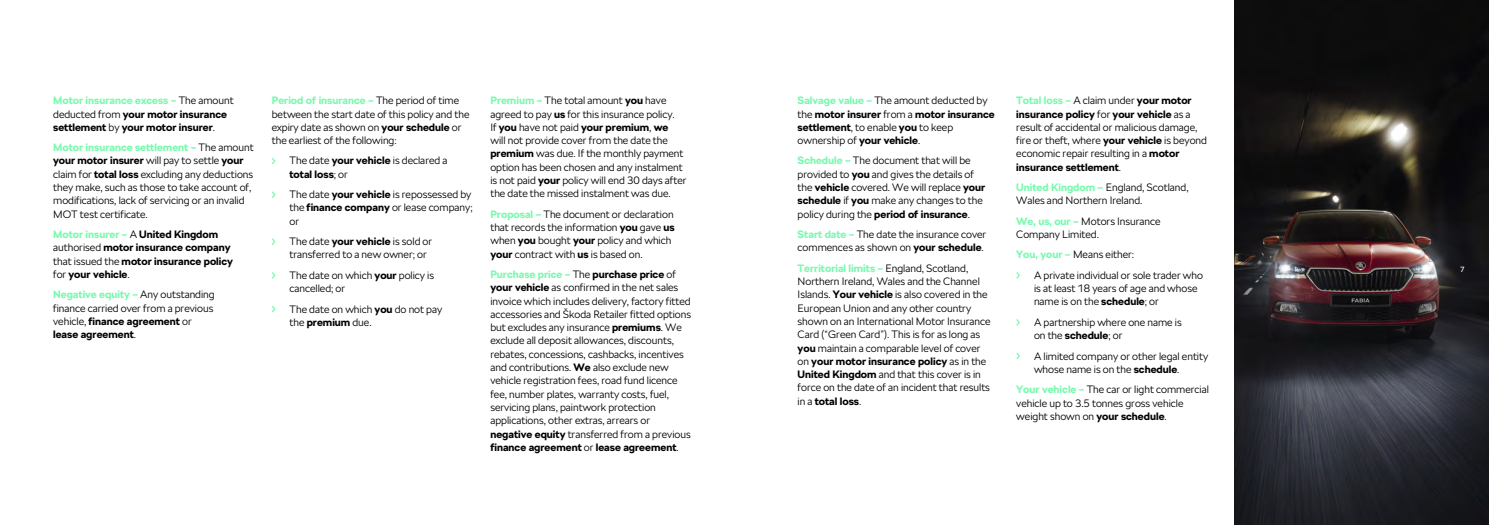
<style>
.page{position:relative;width:1489px;height:525px;background:#fff}
.page>*{position:absolute;margin:0;border:0;box-sizing:border-box;transform-origin:0 0}
.t1{font:300 10.62px/13.2px "SKODA Next";color:#000}
.t2{font:700 10.62px/13.2px "SKODA Next";color:#000}
.t3{font:7.5px "SKODA Next";color:#fff}
.s1{color:#78faae}
.s2{font-weight:300}
.s3{font-weight:700;color:#78faae}
.s4{font-weight:700}
</style>
<div class="page">
<svg style="left:272px;top:157px;width:3px;height:7px"></svg>
<svg style="left:272px;top:191px;width:3px;height:7px"></svg>
<svg style="left:272px;top:238px;width:3px;height:7px"></svg>
<svg style="left:272px;top:272px;width:3px;height:7px"></svg>
<svg style="left:272px;top:305px;width:3px;height:7px"></svg>
<svg style="left:1016px;top:272px;width:3px;height:7px"></svg>
<svg style="left:1016px;top:319px;width:3px;height:6px"></svg>
<svg style="left:1016px;top:352px;width:3px;height:7px"></svg>
<img style="left:1234px;top:0;width:254px;height:524px">
<p class="t2" style="left:53px;top:94px;width:182px"><span class="s1">Motor insurance excess –</span> <span class="s2">The amount deducted from</span> your motor insurance settlement <span class="s2">by</span> your motor insurer<span class="s2">.</span></p>
<p class="t1" style="left:53px;top:141px;width:202px"><span class="s3">Motor insurance settlement –</span> The amount <span class="s4">your motor insurer</span> will pay to settle <span class="s4">your </span>claim for <span class="s4">total loss</span> excluding any deductions they make, such as those to take account of, modifications, lack of servicing or an invalid MOT test certificate.</p>
<p class="t2" style="left:53px;top:228px;width:181px"><span class="s1">Motor insurer –</span> <span class="s2">A</span> United Kingdom <span class="s2">authorised</span> motor insurance company <span class="s2">that issued the</span> motor insurance policy <span class="s2">for</span> your vehicle<span class="s2">.</span></p>
<p class="t1" style="left:53px;top:288px;width:163px"><span class="s3">Negative equity –</span> Any outstanding finance carried over from a previous vehicle, <span class="s4">finance agreement</span> or <span class="s4">lease agreement</span>.</p>
<p class="t1" style="left:272px;top:94px;width:199px"><span class="s3">Period of insurance –</span> The period of time between the start date of this policy and the expiry date as shown on <span class="s4">your schedule</span> or the earliest of the following:</p>
<p class="t1" style="left:289px;top:154px;width:159px">The date <span class="s4">your vehicle</span> is declared a <span class="s4">total loss</span>; or</p>
<p class="t1" style="left:289px;top:188px;width:185px;text-align:justify">The date <span class="s4">your vehicle</span> is repossessed by the <span class="s4">finance company</span> or lease company; or</p>
<p class="t1" style="left:289px;top:235px;width:144px">The date <span class="s4">your vehicle</span> is sold or transferred to a new owner; or</p>
<p class="t1" style="left:289px;top:268px;width:146px">The date on which <span class="s4">your</span> policy is cancelled; or</p>
<p class="t1" style="left:289px;top:302px;width:154px">The date on which <span class="s4">you</span> do not pay the <span class="s4">premium</span> due.</p>
<p class="t1" style="left:490px;top:94px;width:198px"><span class="s3">Premium –</span> The total amount <span class="s4">you</span> have agreed to pay <span class="s4">us</span> for this insurance policy.<br>If <span class="s4">you</span> have not paid <span class="s4">your premium</span>, <span class="s4">we<br></span>will not provide cover from the date the <span class="s4">premium</span> was due. If the monthly payment option has been chosen and any instalment is not paid <span class="s4">your</span> policy will end 30 days after the date the missed instalment was due.</p>
<p class="t1" style="left:490px;top:207px;width:186px"><span class="s3">Proposal –</span> The document or declaration that records the information <span class="s4">you</span> gave <span class="s4">us </span>when <span class="s4">you</span> bought <span class="s4">your</span> policy and which <span class="s4">your</span> contract with <span class="s4">us</span> is based on.</p>
<p class="t1" style="left:490px;top:267px;width:202px"><span class="s3">Purchase price –</span> The <span class="s4">purchase price</span> of <span class="s4">your vehicle</span> as confirmed in the net sales invoice which includes delivery, factory fitted accessories and Škoda Retailer fitted options but excludes any insurance <span class="s4">premiums</span>. We exclude all deposit allowances, discounts, rebates, concessions, cashbacks, incentives and contributions. <span class="s4">We</span> also exclude new vehicle registration fees, road fund licence fee, number plates, warranty costs, fuel, servicing plans, paintwork protection applications, other extras, arrears or <span class="s4">negative equity</span> transferred from a previous <span class="s4">finance agreement</span> or <span class="s4">lease agreement</span>.</p>
<p class="t1" style="left:797px;top:94px;width:199px"><span class="s3">Salvage value –</span> The amount deducted by the <span class="s4">motor insurer</span> from a <span class="s4">motor insurance settlement</span>, to enable <span class="s4">you</span> to keep ownership of <span class="s4">your vehicle</span>.</p>
<p class="t1" style="left:797px;top:154px;width:189px"><span class="s3">Schedule –</span> The document that will be provided to <span class="s4">you</span> and gives the details of the <span class="s4">vehicle</span> covered. We will replace <span class="s4">your schedule</span> if <span class="s4">you</span> make any changes to the policy during the <span class="s4">period of insurance</span>.</p>
<p class="t1" style="left:797px;top:228px;width:190px"><span class="s3">Start date –</span> The date the insurance cover commences as shown on <span class="s4">your schedule</span>.</p>
<p class="t1" style="left:797px;top:261px;width:194px"><span class="s3">Territorial limits –</span> England, Scotland, Northern Ireland, Wales and the Channel Islands. <span class="s4">Your vehicle</span> is also covered in the European Union and any other country shown on an International Motor Insurance Card (“Green Card”). This is for as long as <span class="s4">you</span> maintain a comparable level of cover on <span class="s4">your motor insurance policy</span> as in the <span class="s4">United Kingdom</span> and that this cover is in force on the date of an incident that results in a <span class="s4">total loss</span>.</p>
<p class="t1" style="left:1016px;top:94px;width:192px"><span class="s3">Total loss –</span> A claim under <span class="s4">your motor insurance policy</span> for <span class="s4">your vehicle</span> as a result of accidental or malicious damage, fire or theft, where <span class="s4">your vehicle</span> is beyond economic repair resulting in a <span class="s4">motor insurance settlement</span>.</p>
<p class="t1" style="left:1016px;top:181px;width:174px"><span class="s3">United Kingdom –</span> England, Scotland,<br>Wales and Northern Ireland.</p>
<p class="t1" style="left:1016px;top:214px;width:146px"><span class="s3">We, us, our –</span> Motors Insurance<br>Company Limited.</p>
<p class="t1" style="left:1033px;top:244px;width:170px;line-height:20.4px;text-indent:-18px"><span class="s3">You, your –</span> Means either:<br>A private individual or sole trader who</p>
<p class="t1" style="left:1033px;top:282px;width:165px">is at least 18 years of age and whose name is on the <span class="s4">schedule</span>; or</p>
<p class="t1" style="left:1033px;top:315px;width:149px">A partnership where one name is on the <span class="s4">schedule</span>; or</p>
<p class="t1" style="left:1033px;top:349px;width:176px">A limited company or other legal entity whose name is on the <span class="s4">schedule</span>.</p>
<p class="t1" style="left:1016px;top:383px;width:194px"><span class="s3">Your vehicle –</span> The car or light commercial vehicle up to 3.5 tonnes gross vehicle weight shown on <span class="s4">your schedule</span>.</p>
<p class="t3" style="left:1459px;top:264px;width:6px">7</p>
</div>
